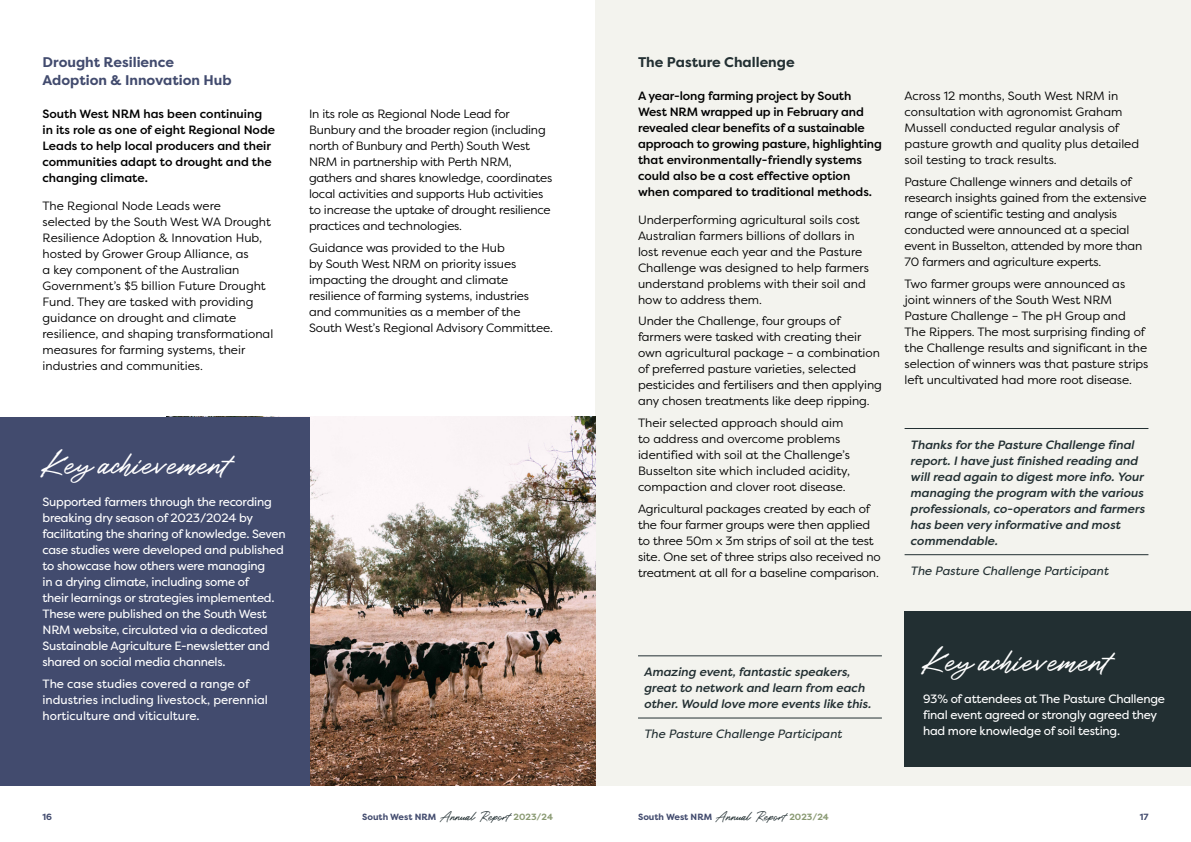
<style>
.page{position:relative;width:1191px;height:842px;background:#fff}
.page>*{position:absolute;margin:0;border:0;box-sizing:border-box;transform-origin:0 0}
.Heading_B{font:30px "Roustel";color:#fff}
.Heading_B-2{font:700 14px/18px "Filson Pro";color:#424b6e}
.Heading_B-3{font:700 14px "Filson Pro";color:#222f32}
.t1{font:12px/16px "Filson Pro";letter-spacing:-.005em;color:#000}
.Body_text_white{font:12px/16px "Filson Pro";letter-spacing:-.02em;color:#fff}
.Lead_in_paragraph{font:500 12px/16px "Filson Pro";color:#000}
.Pull_quote{font:italic 500 12px/16px "Filson Pro";color:#222f32}
.Body_text_white-2{font:12px/16px "Filson Pro";color:#fff}
.Pull_quote-2{font:italic 12px "Filson Pro";color:#222f32}
.t2{font:700 9px "Filson Pro";color:#424b6e}
.s1{font-family:"Roustel";font-weight:400;font-size:12px;color:#222f32}
.s2{color:#8a9a73}
</style>
<div class="page">
<div style="left:595px;top:0;width:596px;height:785px;background:#f3f3ee"></div>
<img style="left:309px;top:417px;width:286px;height:368px">
<hr style="left:904px;top:428px;width:244px;height:1px;background:#222f32">
<hr style="left:904px;top:554px;width:244px;height:1px;background:#222f32">
<hr style="left:638px;top:656px;width:244px;height:1px;background:#222f32">
<hr style="left:638px;top:718px;width:244px;height:1px;background:#222f32">
<div style="left:0;top:417px;width:309px;height:368px;background:#424b6e"></div>
<div style="left:904px;top:611px;width:287px;height:156px;background:#222f32"></div>
<p class="Heading_B-2" style="left:43px;top:54px;width:191px">Drought Resilience<br>Adoption &amp; Innovation Hub</p>
<p class="Lead_in_paragraph" style="left:43px;top:106px;width:234px">South West NRM has been continuing in its role as one of eight Regional Node Leads to help local producers and their communities adapt to drought and the changing climate.</p>
<p class="t1" style="left:43px;top:197px;width:232px">The Regional Node Leads were<br>selected by the South West WA Drought Resilience Adoption &amp; Innovation Hub, hosted by Grower Group Alliance, as<br>a key component of the Australian Government’s $5 billion Future Drought Fund. They are tasked with providing guidance on drought and climate resilience, and shaping transformational measures for farming systems, their industries and communities.</p>
<p class="t1" style="left:309px;top:106px;width:245px">In its role as Regional Node Lead for Bunbury and the broader region (including north of Bunbury and Perth) South West NRM in partnership with Perth NRM, gathers and shares knowledge, coordinates local activities and supports Hub activities to increase the uptake of drought resilience practices and technologies.</p>
<p class="t1" style="left:309px;top:239px;width:245px">Guidance was provided to the Hub<br>by South West NRM on priority issues impacting the drought and climate resilience of farming systems, industries and communities as a member of the South West’s Regional Advisory Committee.</p>
<p class="Heading_B" style="left:43px;top:441px;width:187px">Key achievement</p>
<p class="Body_text_white" style="left:43px;top:494px;width:245px">Supported farmers through the recording breaking dry season of 2023/2024 by facilitating the sharing of knowledge. Seven case studies were developed and published to showcase how others were managing<br>in a drying climate, including some of<br>their learnings or strategies implemented.<br>These were published on the South West NRM website, circulated via a dedicated Sustainable Agriculture E-newsletter and shared on social media channels.</p>
<p class="Body_text_white-2" style="left:43px;top:676px;width:227px">The case studies covered a range of industries including livestock, perennial horticulture and viticulture.</p>
<p class="Heading_B-3" style="left:638px;top:53px;width:158px">The Pasture Challenge</p>
<p class="Lead_in_paragraph" style="left:638px;top:88px;width:245px">A year-long farming project by South West NRM wrapped up in February and revealed clear benefits of a sustainable approach to growing pasture, highlighting that environmentally-friendly systems could also be a cost effective option when compared to traditional methods.</p>
<p class="t1" style="left:638px;top:211px;width:232px">Underperforming agricultural soils cost Australian farmers billions of dollars in lost revenue each year and the Pasture Challenge was designed to help farmers understand problems with their soil and how to address them.</p>
<p class="t1" style="left:638px;top:313px;width:245px">Under the Challenge, four groups of farmers were tasked with creating their own agricultural package – a combination of preferred pasture varieties, selected pesticides and fertilisers and then applying any chosen treatments like deep ripping.</p>
<p class="t1" style="left:638px;top:414px;width:214px">Their selected approach should aim to address and overcome problems identified with soil at the Challenge’s Busselton site which included acidity, compaction and clover root disease.</p>
<p class="t1" style="left:638px;top:500px;width:244px">Agricultural packages created by each of the four farmer groups were then applied to three 50m x 3m strips of soil at the test site. One set of three strips also received no treatment at all for a baseline comparison.</p>
<p class="t1" style="left:904px;top:88px;width:236px">Across 12 months, South West NRM in consultation with agronomist Graham Mussell conducted regular analysis of pasture growth and quality plus detailed soil testing to track results.</p>
<p class="t1" style="left:904px;top:173px;width:243px">Pasture Challenge winners and details of research insights gained from the extensive range of scientific testing and analysis conducted were announced at a special event in Busselton, attended by more than 70 farmers and agriculture experts.</p>
<p class="t1" style="left:904px;top:275px;width:245px">Two farmer groups were announced as joint winners of the South West NRM Pasture Challenge – The pH Group and The Rippers. The most surprising finding of the Challenge results and significant in the selection of winners was that pasture strips left uncultivated had more root disease.</p>
<p class="Pull_quote" style="left:910px;top:436px;width:236px">Thanks for the Pasture Challenge final report. I have just finished reading and will read again to digest more info. Your managing the program with the various professionals, co-operators and farmers has been very informative and most commendable.</p>
<p class="Pull_quote-2" style="left:910px;top:562px;width:200px">The Pasture Challenge Participant</p>
<p class="Pull_quote" style="left:643px;top:663px;width:229px">Amazing event, fantastic speakers, great to network and learn from each other. Would love more events like this.</p>
<p class="Pull_quote-2" style="left:643px;top:726px;width:200px">The Pasture Challenge Participant</p>
<p class="Heading_B" style="left:923px;top:637px;width:187px">Key achievement</p>
<p class="Body_text_white" style="left:923px;top:691px;width:243px">93% of attendees at The Pasture Challenge final event agreed or strongly agreed they had more knowledge of soil testing.</p>
<p class="t2" style="left:43px;top:811px;width:11px">16</p>
<p class="t2" style="left:362px;top:811px;width:192px">South West NRM <span class="s1">Annual Report</span> <span class="s2">2023/24</span></p>
<p class="t2" style="left:638px;top:811px;width:192px">South West NRM <span class="s1">Annual Report</span> <span class="s2">2023/24</span></p>
<p class="t2" style="left:1139px;top:811px;width:10px">17</p>
</div>
